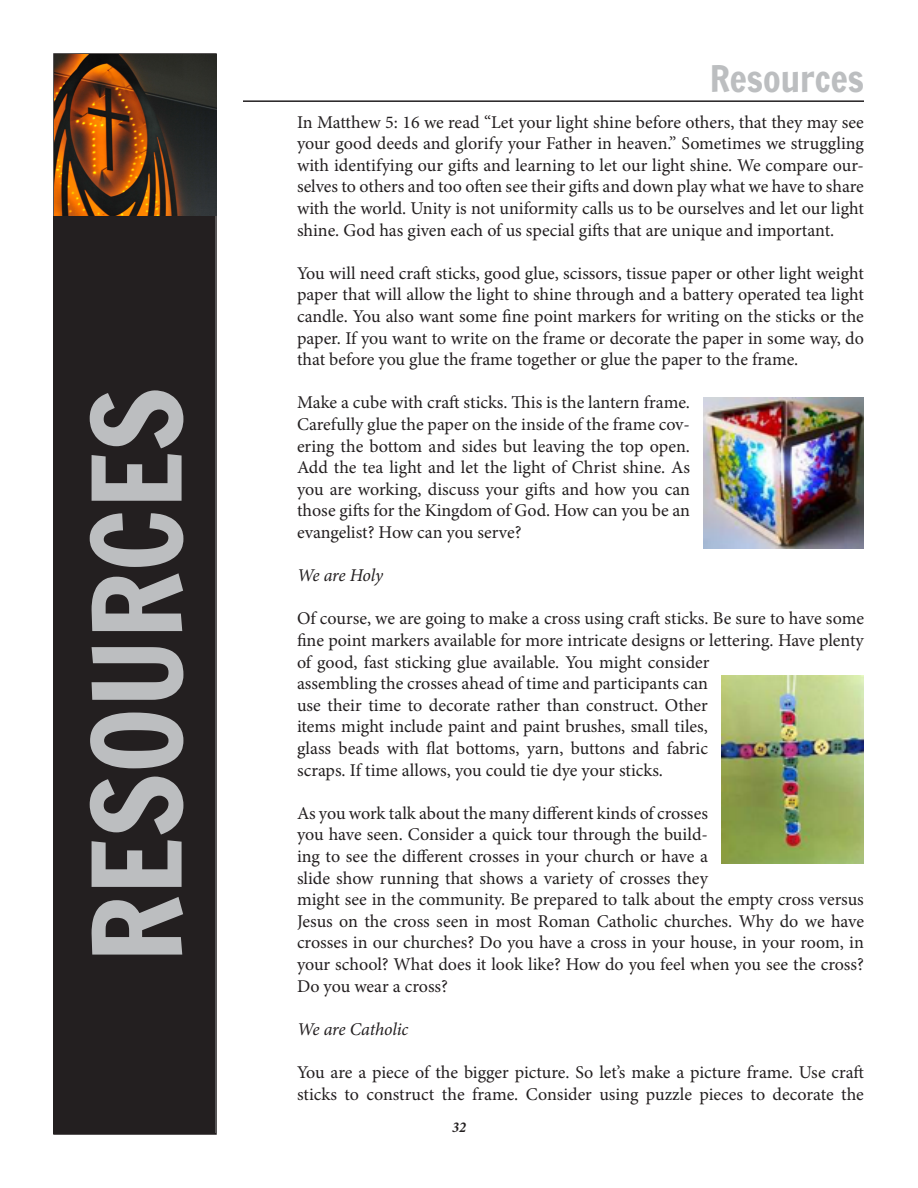
<style>
.page{position:relative;width:918px;height:1188px;background:#fff}
.page>*{position:absolute;margin:0;border:0;box-sizing:border-box;transform-origin:0 0}
.Left_Subhead{font:120px "Francois One";color:#bcbec0}
.Right_Subhead{font:36px "Francois One";color:#bcbec0}
.Left_Subhead-2{font:18px/21.6px "Minion Pro";letter-spacing:-.005em;color:#231f20;text-align:justify}
.Left_Subhead-3{font:italic 18px "Minion Pro";letter-spacing:-.015em;color:#231f20}
.t1{font:italic 700 condensed 15px "Minion Pro";color:#231f20}
</style>
<div class="page">
<hr style="left:243px;top:100px;width:621px;height:2px;background:#231f20">
<img style="left:55px;top:54px;width:162px;height:162px">
<div style="left:53px;top:216px;width:162px;height:918px;background:#231f20"></div>
<img style="left:704px;top:397px;width:160px;height:152px">
<img style="left:722px;top:675px;width:142px;height:189px">
<p class="Left_Subhead" style="left:51px;top:963px;width:577px;rotate:-90deg">RESOURCES</p>
<p class="Right_Subhead" style="left:710px;top:53px;width:156px">Resources</p>
<p class="Left_Subhead-2" style="left:297px;top:111px;width:569px">In Matthew 5: 16 we read “Let your light shine before others, that they may see your good deeds and glorify your Father in heaven.” Sometimes we struggling with identifying our gifts and learning to let our light shine. We compare our&shy;selves to others and too often see their gifts and down play what we have to share with the world. Unity is not uniformity calls us to be ourselves and let our light shine. God has given each of us special gifts that are unique and important.</p>
<p class="Left_Subhead-2" style="left:297px;top:262px;width:569px">You will need craft sticks, good glue, scissors, tissue paper or other light weight paper that will allow the light to shine through and a battery operated tea light candle. You also want some fine point markers for writing on the sticks or the paper. If you want to write on the frame or decorate the paper in some way, do that before you glue the frame together or glue the paper to the frame.</p>
<p class="Left_Subhead-2" style="left:297px;top:392px;width:395px">Make a cube with craft sticks. This is the lantern frame.<br>Carefully glue the paper on the inside of the frame cov&shy;ering the bottom and sides but leaving the top open.<br>Add the tea light and let the light of Christ shine. As you are working, discuss your gifts and how you can those gifts for the Kingdom of God. How can you be an evangelist? How can you serve?</p>
<p class="Left_Subhead-3" style="left:297px;top:563px;width:88px">We are Holy</p>
<p class="Left_Subhead-2" style="left:297px;top:608px;width:569px;text-align:left">Of course, we are going to make a cross using craft sticks. Be sure to have some fine point markers available for more intricate designs or lettering. Have plenty of good, fast sticking glue available. You might consider<br>assembling the crosses ahead of time and participants can<br>use their time to decorate rather than construct. Other<br>items might include paint and paint brushes, small tiles,<br>glass beads with flat bottoms, yarn, buttons and fabric<br>scraps. If time allows, you could tie dye your sticks.</p>
<p class="Left_Subhead-2" style="left:297px;top:802px;width:569px;text-align:left">As you work talk about the many different kinds of crosses<br>you have seen. Consider a quick tour through the build-<br>ing to see the different crosses in your church or have a<br>slide show running that shows a variety of crosses they<br>might see in the community. Be prepared to talk about the empty cross versus Jesus on the cross seen in most Roman Catholic churches. Why do we have crosses in our churches? Do you have a cross in your house, in your room, in your school? What does it look like? How do you feel when you see the cross?<br>Do you wear a cross?</p>
<p class="Left_Subhead-3" style="left:297px;top:1017px;width:113px">We are Catholic</p>
<p class="Left_Subhead-2" style="left:297px;top:1062px;width:569px">You are a piece of the bigger picture. So let’s make a picture frame. Use craft sticks to construct the frame. Consider using puzzle pieces to decorate the</p>
<p class="t1" style="left:452px;top:1117px;width:15px">32</p>
</div>
